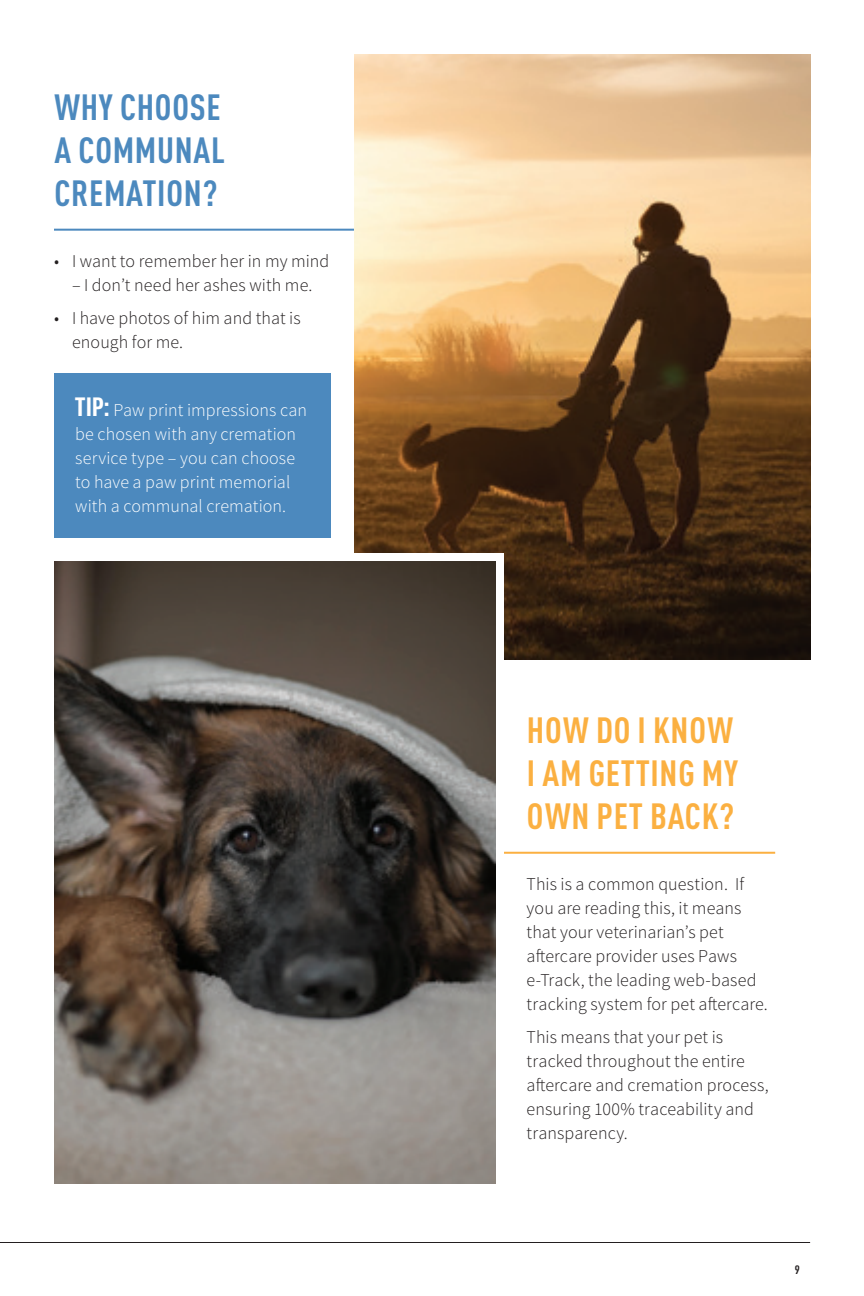
<style>
.page{position:relative;width:864px;height:1296px;background:#fff}
.page>*{position:absolute;margin:0;border:0;box-sizing:border-box;transform-origin:0 0}
.t1{font:700 condensed 36px/43.2px "DIN Pro";letter-spacing:.02em;color:#fbb041}
.t2{font:700 condensed 36px/43.2px "DIN Pro";letter-spacing:.02em;color:#4c89be;text-align:justify}
.t3{font:300 18px/24px "Source Sans Pro";letter-spacing:.005em;color:#231f20}
.t4{font:300 18px/24px "Source Sans Pro";letter-spacing:.005em;color:#fff}
.t5{font:600 12px "URWDIN Cond";color:#231f20}
.s1{font-family:"URWDIN Cond";font-weight:700;font-size:26px}
</style>
<div class="page">
<hr style="left:0;top:1242px;width:810px;height:1px;background:#231f20">
<hr style="left:54px;top:229px;width:312px;height:2px;background:#4c89be">
<hr style="left:89px;top:852px;width:686px;height:2px;background:#fbb041">
<img style="left:354px;top:54px;width:456px;height:606px">
<div style="left:54px;top:553px;width:449px;height:606px;background:#fff"></div>
<img style="left:54px;top:561px;width:441px;height:622px">
<div style="left:54px;top:373px;width:276px;height:164px;background:#4c89be"></div>
<h1 class="t2" style="left:54px;top:82px;width:172px">WHY CHOOSE A COMMUNAL CREMATION?</h1>
<p class="t3" style="left:54px;top:249px;width:277px">• I want to remember her in my mind</p>
<p class="t3" style="left:72px;top:273px;width:242px">– I don’t need her ashes with me.</p>
<p class="t3" style="left:72px;top:306px;width:230px;text-indent:-18px">• I have photos of him and that is enough for me.</p>
<p class="t4" style="left:75px;top:398px;width:233px"><span class="s1">TIP:</span> Paw print impressions can be chosen with any cremation service type – you can choose to have a paw print memorial with a communal cremation.</p>
<h1 class="t1" style="left:527px;top:705px;width:213px">HOW DO I KNOW<br>I AM GETTING MY<br>OWN PET BACK?</h1>
<p class="t3" style="left:527px;top:872px;width:243px">This is a common question. If you are reading this, it means that your veterinarian’s pet aftercare provider uses Paws e-Track, the leading web-based tracking system for pet aftercare.</p>
<p class="t3" style="left:527px;top:1025px;width:244px">This means that your pet is tracked throughout the entire aftercare and cremation process, ensuring 100% traceability and transparency.</p>
<p class="t5" style="left:795px;top:1261px;width:7px">9</p>
</div>
